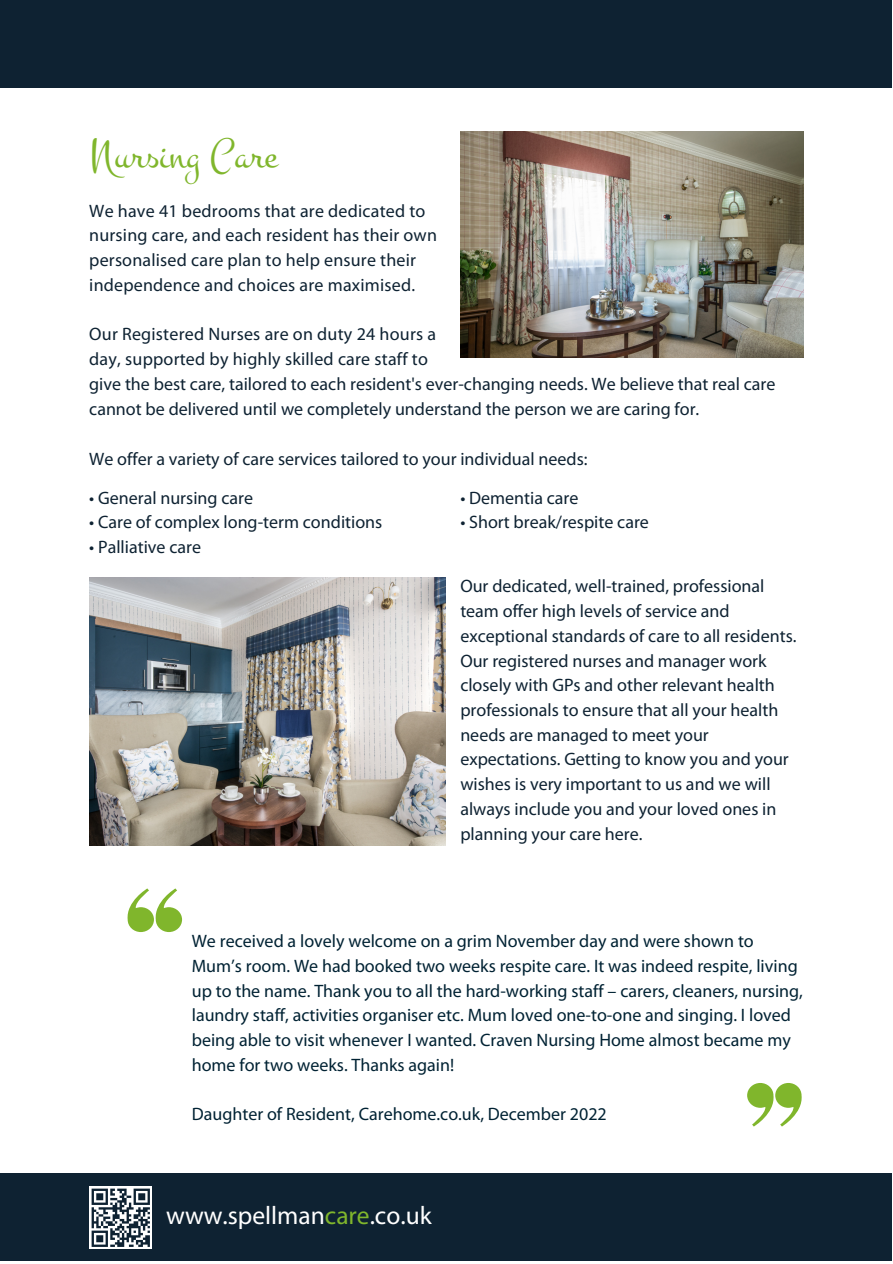
<style>
.page{position:relative;width:893px;height:1264px;background:#fff}
.page>*{position:absolute;margin:0;border:0;box-sizing:border-box;transform-origin:0 0}
.t1{font:43.5px "Montez";color:#80b62c}
.t2{font:25.5px "Myriad Pro";color:#fff}
.t3{font:18px/24.8px "Myriad Pro";color:#0e2232}
.t4{font:18px/24.8px "Myriad Pro";color:#012233}
.s1{color:#80b62c}
</style>
<div class="page">
<div style="left:0;top:1173px;width:891px;height:87px;background:#0e2232"></div>
<div style="left:0;top:0;width:891px;height:88px;background:#0e2232"></div>
<img style="left:460px;top:131px;width:343px;height:226px">
<svg style="left:89px;top:1186px;width:63px;height:63px"></svg>
<svg style="left:92px;top:1188px;width:58px;height:58px"></svg>
<svg style="left:747px;top:1083px;width:55px;height:43px"></svg>
<svg style="left:127px;top:888px;width:55px;height:44px"></svg>
<img style="left:89px;top:577px;width:357px;height:269px">
<h1 class="t1" style="left:89px;top:128px;width:190px">Nursing Care</h1>
<p class="t3" style="left:89px;top:200px;width:349px">We have 41 bedrooms that are dedicated to nursing care, and each resident has their own personalised care plan to help ensure their independence and choices are maximised.</p>
<p class="t3" style="left:89px;top:323px;width:687px">Our Registered Nurses are on duty 24 hours a<br>day, supported by highly skilled care staff to<br>give the best care, tailored to each resident's ever-changing needs. We believe that real care cannot be delivered until we completely understand the person we are caring for.</p>
<p class="t3" style="left:89px;top:447px;width:500px">We offer a variety of care services tailored to your individual needs:</p>
<p class="t3" style="left:89px;top:487px;width:165px">• General nursing care</p>
<p class="t3" style="left:89px;top:511px;width:294px">• Care of complex long-term conditions</p>
<p class="t3" style="left:89px;top:536px;width:113px">• Palliative care</p>
<p class="t3" style="left:460px;top:487px;width:120px">• Dementia care</p>
<p class="t3" style="left:460px;top:511px;width:190px">• Short break/respite care</p>
<p class="t3" style="left:460px;top:575px;width:338px">Our dedicated, well-trained, professional team offer high levels of service and exceptional standards of care to all residents.<br>Our registered nurses and manager work closely with GPs and other relevant health professionals to ensure that all your health needs are managed to meet your expectations. Getting to know you and your wishes is very important to us and we will always include you and your loved ones in planning your care here.</p>
<p class="t4" style="left:192px;top:930px;width:612px">We received a lovely welcome on a grim November day and were shown to Mum’s room. We had booked two weeks respite care. It was indeed respite, living up to the name. Thank you to all the hard-working staff – carers, cleaners, nursing, laundry staff, activities organiser etc. Mum loved one-to-one and singing. I loved being able to visit whenever I wanted. Craven Nursing Home almost became my home for two weeks. Thanks again!</p>
<p class="t4" style="left:192px;top:1103px;width:416px">Daughter of Resident, Carehome.co.uk, December 2022</p>
<h2 class="t2" style="left:166px;top:1204px;width:267px">www.spellman<span class="s1">care</span>.co.uk</h2>
</div>
